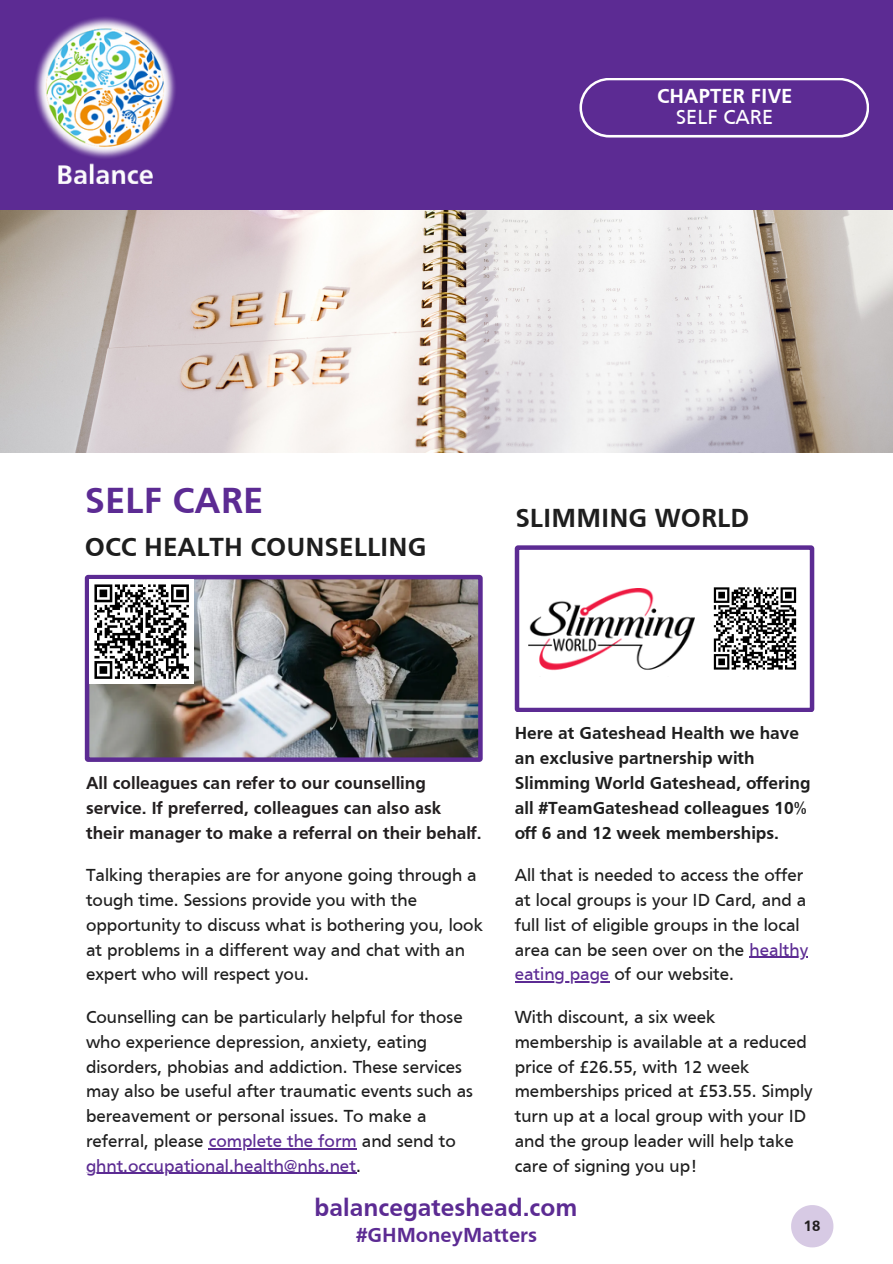
<style>
.page{position:relative;width:893px;height:1264px;background:#fff}
.page>*{position:absolute;margin:0;border:0;box-sizing:border-box;transform-origin:0 0}
.t1{font:700 37.5px "Frutiger";color:#5c2b93}
.t2{font:700 27px "Frutiger";color:#1e1e1e}
.t3{font:700 25.5px "Frutiger";color:#5c2b93}
.t4{font:700 21px "Frutiger";color:#5c2b93}
.t5{font:700 21px "Frutiger";color:#fff}
.t6{font:21px "Frutiger";color:#fff}
.t7{font:18px/24.8px "Frutiger";color:#1e1e1e}
.t8{font:700 18px/24.8px "Frutiger";color:#1e1e1e}
.t9{font:700 18px/24.8px "Frutiger";color:#231f20}
.t10{font:700 15.45px "Frutiger";color:#231f20}
.s1{color:#5c2b93}
</style>
<div class="page">
<div style="left:1px;top:0;width:891px;height:453px;background:#5c2b93"></div>
<img style="left:0;top:211px;width:892px;height:242px">
<img style="left:35px;top:17px;width:141px;height:167px">
<svg style="left:579px;top:78px;width:290px;height:59px"></svg>
<img style="left:85px;top:575px;width:397px;height:186px">
<svg style="left:514px;top:545px;width:300px;height:167px"></svg>
<img style="left:529px;top:588px;width:165px;height:88px">
<hr style="left:209px;top:1147px;width:148px;height:2px;background:#5c2b93">
<hr style="left:86px;top:1172px;width:270px;height:1px;background:#5c2b93">
<svg style="left:791px;top:1205px;width:42px;height:42px"></svg>
<div style="left:709px;top:583px;width:91px;height:91px;background:#fff"></div>
<svg style="left:713px;top:587px;width:84px;height:83px"></svg>
<div style="left:89px;top:579px;width:105px;height:105px;background:#fff"></div>
<svg style="left:94px;top:584px;width:95px;height:95px"></svg>
<hr style="left:749px;top:956px;width:59px;height:1px;background:#5c2b93">
<hr style="left:514px;top:981px;width:95px;height:1px;background:#5c2b93">
<p class="t5" style="left:657px;top:87px;width:137px">CHAPTER FIVE</p>
<p class="t6" style="left:676px;top:109px;width:98px">SELF CARE</p>
<p class="t1" style="left:85px;top:486px;width:180px">SELF CARE</p>
<p class="t2" style="left:85px;top:537px;width:343px">OCC HEALTH COUNSELLING</p>
<p class="t2" style="left:515px;top:507px;width:235px">SLIMMING WORLD</p>
<p class="t8" style="left:514px;top:722px;width:297px">Here at Gateshead Health we have an exclusive partnership with<br>Slimming World Gateshead, offering all #TeamGateshead colleagues 10% off 6 and 12 week memberships.</p>
<p class="t7" style="left:514px;top:864px;width:295px">All that is needed to access the offer at local groups is your ID Card, and a full list of eligible groups in the local area can be seen over on the <span class="s1">healthy eating page</span> of our website.</p>
<p class="t7" style="left:514px;top:1006px;width:299px">With discount, a six week membership is available at a reduced price of £26.55, with 12 week memberships priced at £53.55. Simply turn up at a local group with your ID and the group leader will help take care of signing you up!</p>
<p class="t9" style="left:86px;top:772px;width:397px">All colleagues can refer to our counselling service. If preferred, colleagues can also ask their manager to make a referral on their behalf.</p>
<p class="t7" style="left:86px;top:864px;width:398px">Talking therapies are for anyone going through a tough time. Sessions provide you with the opportunity to discuss what is bothering you, look at problems in a different way and chat with an expert who will respect you.</p>
<p class="t7" style="left:86px;top:1006px;width:388px">Counselling can be particularly helpful for those who experience depression, anxiety, eating disorders, phobias and addiction. These services may also be useful after traumatic events such as bereavement or personal issues. To make a referral, please <span class="s1">complete the form</span> and send to <span class="s1">ghnt.occupational.health@nhs.net</span>.</p>
<p class="t3" style="left:314px;top:1197px;width:264px">balancegateshead.com</p>
<p class="t10" style="left:803px;top:1219px;width:18px">18</p>
<p class="t4" style="left:356px;top:1226px;width:182px">#GHMoneyMatters</p>
</div>
